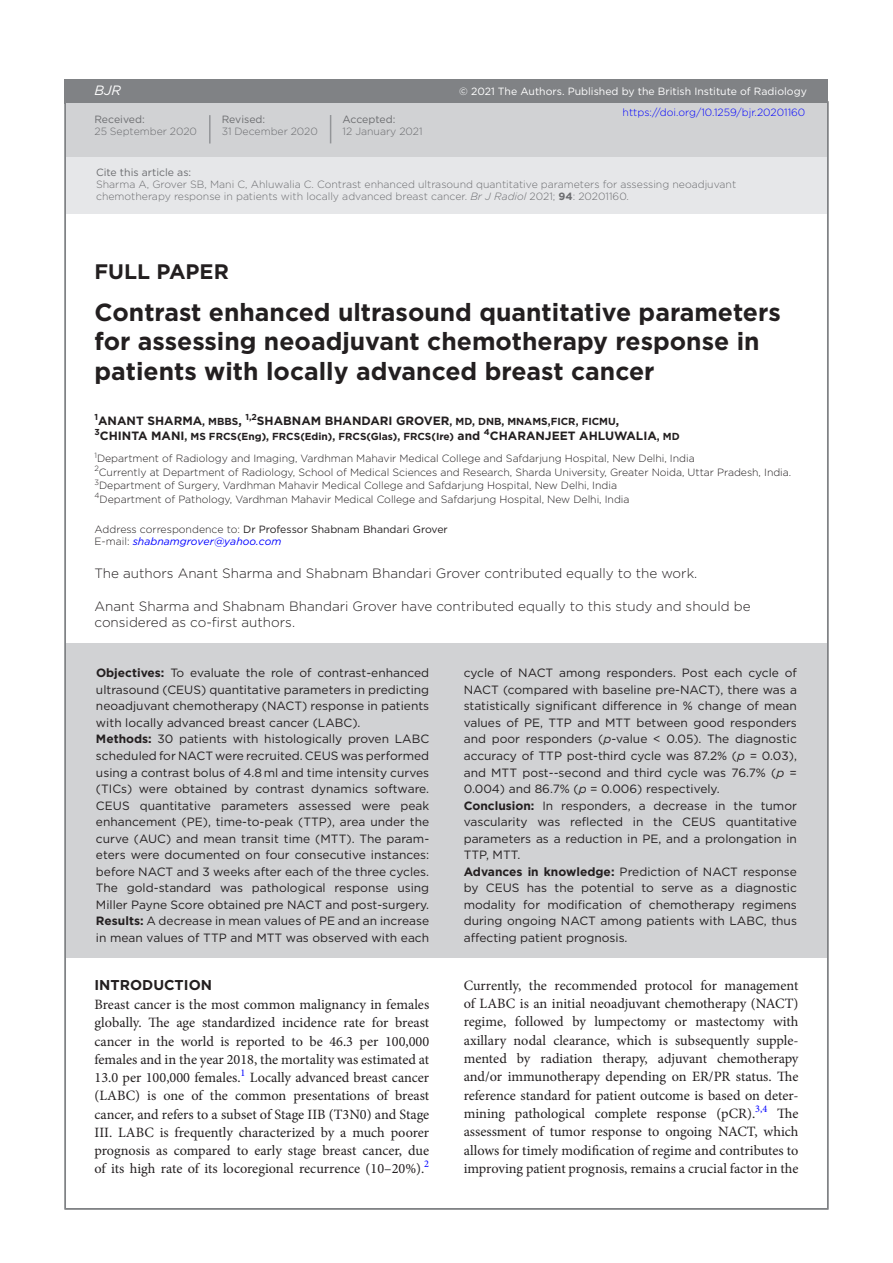
<style>
.page{position:relative;width:893px;height:1263px;background:#fff}
.page>*{position:absolute;margin:0;border:0;box-sizing:border-box;transform-origin:0 0}
.t1{font:700 24.75px/29.2px "Gotham";color:#231f20}
.t2{font:700 21px "Gotham";color:#231f20}
.t3{font:14.25px/18.3px "Minion Pro";color:#231f20;text-align:justify}
.t4{font:700 14.25px "Gotham";color:#231f20}
.t5{font:300 13.5px/16.5px "Gotham";color:#231f20}
.t6{font:italic 13.5px "Gotham";color:#fff}
.t7{font:12px/16.5px "Gotham";color:#231f20}
.t8{font:700 12px "Gotham";color:#231f20}
.t9{font:300 10.5px/13.5px "Gotham";letter-spacing:-.005em;color:#231f20}
.t10{font:300 10.5px/12px "Gotham";color:#6c6d70}
.t11{font:10.5px/12px "Gotham";color:#231f20}
.t12{font:10.5px "Gotham";color:#fff}
.t13{font:10.5px "Gotham";color:#6c6d70}
.t14{font:300 10.5px "Gotham";color:#00f}
.t15{font:700 10.2px "Gotham";color:#231f20}
.s1{font-style:italic}
.s2{font-weight:700}
.s3{font-size:10.2px}
.s4{font-size:12px}
.s5{font-weight:300}
.s6{font-style:italic;color:#00f}
</style>
<div class="page">
<div style="left:64px;top:79px;width:764px;height:24px;background:#808285"></div>
<div style="left:66px;top:154px;width:761px;height:59px;background:#e6e7e9"></div>
<div style="left:66px;top:103px;width:761px;height:53px;background:#d1d2d4"></div>
<svg style="left:330px;top:115px;width:1px;height:28px"></svg>
<hr style="left:209px;top:115px;width:2px;height:29px;background:#939598">
<div style="left:66px;top:644px;width:761px;height:314px;background:#d1d2d4"></div>
<p class="t6" style="left:94px;top:83px;width:28px">BJR</p>
<p class="t13" style="left:94px;top:113px;width:52px">Received:</p>
<p class="t10" style="left:94px;top:125px;width:104px">25 September 2020</p>
<p class="t13" style="left:222px;top:113px;width:45px">Revised:</p>
<p class="t10" style="left:222px;top:125px;width:98px">31 December 2020</p>
<p class="t13" style="left:343px;top:113px;width:54px">Accepted:</p>
<p class="t10" style="left:343px;top:125px;width:82px">12 January 2021</p>
<p class="t12" style="left:459px;top:85px;width:349px">© 2021 The Authors. Published by the British Institute of Radiology</p>
<p class="t14" style="left:623px;top:106px;width:184px">https://doi.org/10.1259/bjr.20201160</p>
<p class="t13" style="left:96px;top:165px;width:97px">Cite this article as:</p>
<p class="t10" style="left:96px;top:178px;width:642px">Sharma A, Grover SB, Mani C, Ahluwalia C. Contrast enhanced ultrasound quantitative parameters for assessing neoadjuvant chemotherapy response in patients with locally advanced breast cancer. <span class="s1">Br J Radiol</span> 2021; <span class="s2">94</span>: 20201160.</p>
<h2 class="t2" style="left:94px;top:258px;width:136px">FULL PAPER</h2>
<h1 class="t1" style="left:94px;top:298px;width:688px">Contrast enhanced ultrasound quantitative parameters for assessing neoadjuvant chemotherapy response in patients with locally advanced breast cancer</h1>
<p class="t8" style="left:94px;top:412px;width:526px"><sup>1</sup>ANANT SHARMA<span class="s3">, MBBS</span>, <sup>1,2</sup>SHABNAM BHANDARI GROVER<span class="s3">, MD, DNB, MNAMS,FICR, FICMU</span>,</p>
<p class="t15" style="left:94px;top:429px;width:587px"><sup>3</sup><span class="s4">CHINTA MANI</span>, MS FRCS(Eng), FRCS(Edin), FRCS(Glas), FRCS(Ire) <span class="s4">and</span> <sup>4</sup><span class="s4">CHARANJEET AHLUWALIA</span>, MD</p>
<p class="t9" style="left:94px;top:451px;width:698px"><sup>1</sup>Department of Radiology and Imaging, Vardhman Mahavir Medical College and Safdarjung Hospital, New Delhi, India<br><sup>2</sup>Currently at Department of Radiology, School of Medical Sciences and Research, Sharda University, Greater Noida, Uttar Pradesh, India.<br><sup>3</sup>Department of Surgery, Vardhman Mahavir Medical College and Safdarjung Hospital, New Delhi, India<br><sup>4</sup>Department of Pathology, Vardhman Mahavir Medical College and Safdarjung Hospital, New Delhi, India</p>
<p class="t11" style="left:94px;top:523px;width:355px"><span class="s5">Address correspondence to:</span> Dr Professor Shabnam Bhandari Grover<br><span class="s5">E-mail:</span> <span class="s6">shabnamgrover@yahoo.com</span></p>
<p class="t5" style="left:94px;top:564px;width:604px">The authors Anant Sharma and Shabnam Bhandari Grover contributed equally to the work.</p>
<p class="t5" style="left:94px;top:597px;width:658px">Anant Sharma and Shabnam Bhandari Grover have contributed equally to this study and should be considered as co-first authors.</p>
<p class="t7" style="left:96px;top:665px;width:335px"><span class="s2">Objectives:</span> To evaluate the role of contrast-enhanced ultrasound (CEUS) quantitative parameters in predicting neoadjuvant chemotherapy (NACT) response in patients with locally advanced breast cancer (LABC).<br><span class="s2">Methods:</span> 30 patients with histologically proven LABC scheduled for NACT were recruited. CEUS was performed using a contrast bolus of 4.8 ml and time intensity curves (TICs) were obtained by contrast dynamics software.<br>CEUS quantitative parameters assessed were peak enhancement (PE), time-to-peak (TTP), area under the curve (AUC) and mean transit time (MTT). The param&shy;eters were documented on four consecutive instances: before NACT and 3 weeks after each of the three cycles.<br>The gold-standard was pathological response using Miller Payne Score obtained pre NACT and post-surgery.<br><span class="s2">Results:</span> A decrease in mean values of PE and an increase in mean values of TTP and MTT was observed with each</p>
<p class="t7" style="left:464px;top:665px;width:335px">cycle of NACT among responders. Post each cycle of NACT (compared with baseline pre-NACT), there was a statistically significant difference in % change of mean values of PE, TTP and MTT between good responders and poor responders (<span class="s1">p</span>-value &lt; 0.05). The diagnostic accuracy of TTP post-third cycle was 87.2% (<span class="s1">p</span> = 0.03), and MTT post--second and third cycle was 76.7% (<span class="s1">p</span> = 0.004) and 86.7% (<span class="s1">p</span> = 0.006) respectively.<br><span class="s2">Conclusion:</span> In responders, a decrease in the tumor vascularity was reflected in the CEUS quantitative parameters as a reduction in PE, and a prolongation in TTP, MTT.<br><span class="s2">Advances in knowledge:</span> Prediction of NACT response by CEUS has the potential to serve as a diagnostic modality for modification of chemotherapy regimens during ongoing NACT among patients with LABC, thus affecting patient prognosis.</p>
<p class="t4" style="left:94px;top:975px;width:119px">INTRODUCTION</p>
<p class="t3" style="left:94px;top:996px;width:336px">Breast cancer is the most common malignancy in females globally. The age standardized incidence rate for breast cancer in the world is reported to be 46.3 per 100,000 females and in the year 2018, the mortality was estimated at 13.0 per 100,000 females.<sup>1</sup> Locally advanced breast cancer (LABC) is one of the common presentations of breast cancer, and refers to a subset of Stage IIB (T3N0) and Stage III. LABC is frequently characterized by a much poorer prognosis as compared to early stage breast cancer, due of its high rate of its locoregional recurrence (10–20%).<sup>2</sup></p>
<p class="t3" style="left:464px;top:976px;width:336px">Currently, the recommended protocol for management of LABC is an initial neoadjuvant chemotherapy (NACT) regime, followed by lumpectomy or mastectomy with axillary nodal clearance, which is subsequently supple&shy;mented by radiation therapy, adjuvant chemotherapy and/or immunotherapy depending on ER/PR status. The reference standard for patient outcome is based on deter&shy;mining pathological complete response (pCR).<sup>3,4</sup> The assessment of tumor response to ongoing NACT, which allows for timely modification of regime and contributes to improving patient prognosis, remains a crucial factor in the</p>
</div>
